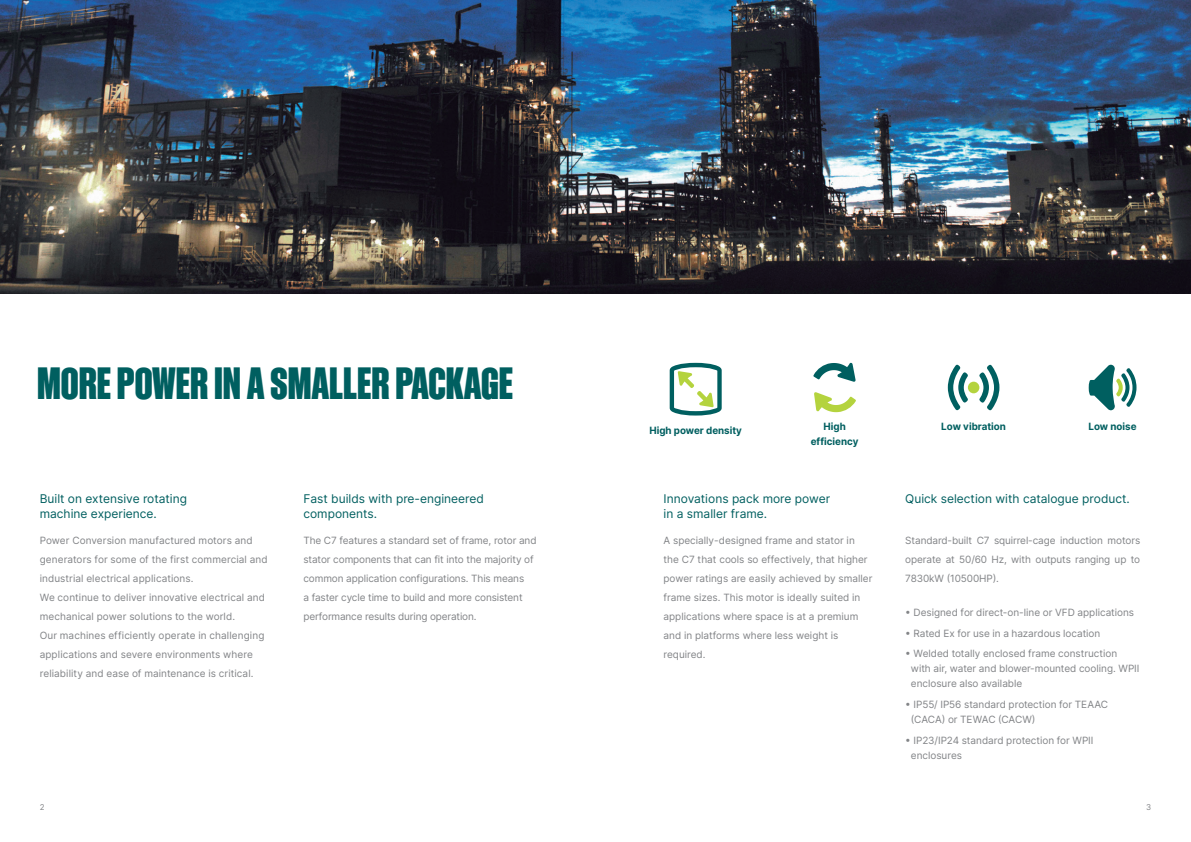
<style>
.page{position:relative;width:1191px;height:842px;background:#fff}
.page>*{position:absolute;margin:0;border:0;box-sizing:border-box;transform-origin:0 0}
.t1{font:800 44px "Sons Condensed";color:#005f60}
.t2{font:12px/15px "Inter";color:#005f60}
.t3{font:10px/19px "Inter";color:#828487}
.t4{font:700 10px "Inter";color:#005f60}
.t5{font:8px "Inter";color:#828487}
</style>
<div class="page">
<img style="left:0;top:0;width:1191px;height:293px">
<svg style="left:669px;top:363px;width:52px;height:53px"></svg>
<div style="left:968px;top:382px;width:11px;height:11px;background:#b4d33e;border-radius:50%"></div>
<svg style="left:979px;top:364px;width:20px;height:47px"></svg>
<svg style="left:947px;top:364px;width:21px;height:47px"></svg>
<svg style="left:1088px;top:365px;width:48px;height:45px"></svg>
<svg style="left:813px;top:363px;width:43px;height:19px"></svg>
<svg style="left:814px;top:392px;width:42px;height:20px"></svg>
<h1 class="t1" style="left:37px;top:359px;width:478px">MORE POWER IN A SMALLER PACKAGE</h1>
<p class="t2" style="left:40px;top:491px;width:149px">Built on extensive rotating machine experience.</p>
<p class="t3" style="left:40px;top:531px;width:229px">Power Conversion manufactured motors and generators for some of the first commercial and industrial electrical applications.<br>We continue to deliver innovative electrical and mechanical power solutions to the world.<br>Our machines efficiently operate in challenging applications and severe environments where reliability and ease of maintenance is critical.</p>
<p class="t2" style="left:303px;top:491px;width:182px">Fast builds with pre-engineered components.</p>
<p class="t3" style="left:303px;top:531px;width:235px">The C7 features a standard set of frame, rotor and stator components that can fit into the majority of common application configurations. This means<br>a faster cycle time to build and more consistent performance results during operation.</p>
<p class="t4" style="left:649px;top:423px;width:94px">High power density</p>
<p class="t4" style="left:823px;top:419px;width:24px">High</p>
<p class="t4" style="left:941px;top:419px;width:66px">Low vibration</p>
<p class="t4" style="left:1088px;top:419px;width:50px">Low noise</p>
<p class="t4" style="left:810px;top:434px;width:49px">efficiency</p>
<p class="t2" style="left:663px;top:491px;width:168px">Innovations pack more power in a smaller frame.</p>
<p class="t3" style="left:663px;top:530px;width:210px">A specially-designed frame and stator in the C7 that cools so effectively, that higher power ratings are easily achieved by smaller frame sizes. This motor is ideally suited in applications where space is at a premium and in platforms where less weight is required.</p>
<p class="t2" style="left:905px;top:491px;width:226px">Quick selection with catalogue product.</p>
<p class="t3" style="left:905px;top:531px;width:236px;text-align:justify">Standard-built C7 squirrel-cage induction motors operate at 50/60 Hz, with outputs ranging up to 7830kW (10500HP).</p>
<p class="t3" style="left:905px;top:603px;width:230px">• Designed for direct-on-line or VFD applications</p>
<p class="t3" style="left:905px;top:623px;width:197px">• Rated Ex for use in a hazardous location</p>
<p class="t3" style="left:911px;top:646px;width:230px;line-height:15px;text-indent:-6px">• Welded totally enclosed frame construction<br>with air, water and blower-mounted cooling. WPII enclosure also available</p>
<p class="t3" style="left:911px;top:697px;width:199px;line-height:15px;text-indent:-6px">• IP55/ IP56 standard protection for TEAAC (CACA) or TEWAC (CACW)</p>
<p class="t3" style="left:911px;top:732px;width:184px;line-height:15px;text-indent:-6px">• IP23/IP24 standard protection for WPII enclosures</p>
<p class="t5" style="left:40px;top:801px;width:6px">2</p>
<p class="t5" style="left:1146px;top:801px;width:7px">3</p>
</div>
